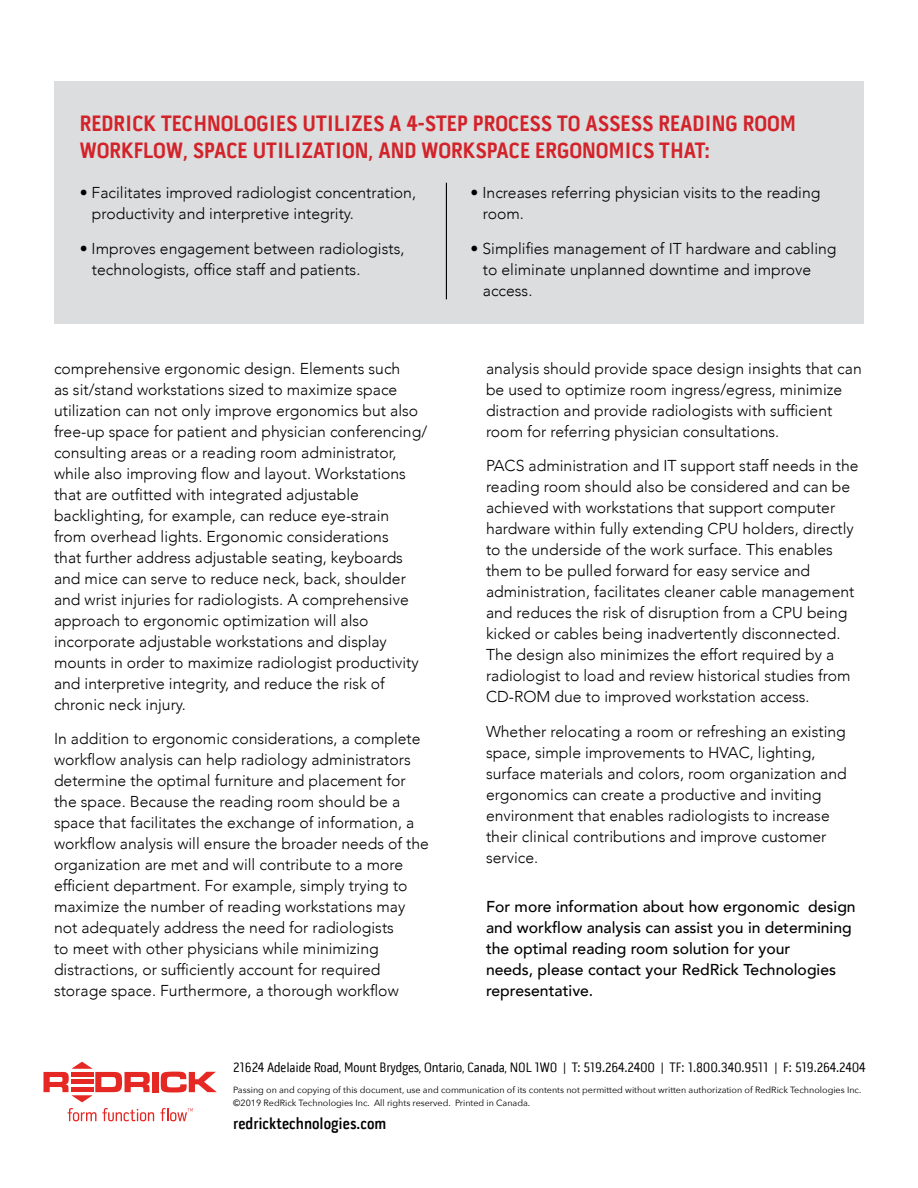
<style>
.page{position:relative;width:918px;height:1188px;background:#fff}
.page>*{position:absolute;margin:0;border:0;box-sizing:border-box;transform-origin:0 0}
.SUB-TITLE{font:700 22.5px/27px "Pill Gothic 300 mg";color:#d2232a}
.t1{font:600 16.5px "Pill Gothic 300 mg";color:#000}
.COPY{font:300 15.75px/21px "Avenir";color:#000}
.COPY-2{font:500 15.75px/21px "Avenir";color:#000}
.t2{font:13.8px "Pill Gothic 300 mg";letter-spacing:-.01em;color:#000}
.t3{font:9px "Avenir Next";color:#000}
</style>
<div class="page">
<div style="left:152px;top:1072px;width:6px;height:20px;background:#e52823"></div>
<svg style="left:161px;top:1072px;width:56px;height:20px"></svg>
<svg style="left:43px;top:1062px;width:107px;height:40px"></svg>
<hr style="left:71px;top:1088px;width:22px;height:4px;background:#e52823">
<svg style="left:68px;top:1108px;width:28px;height:13px"></svg>
<svg style="left:102px;top:1108px;width:52px;height:13px"></svg>
<svg style="left:160px;top:1108px;width:33px;height:13px"></svg>
<div style="left:54px;top:81px;width:810px;height:242px;background:#dcddde"></div>
<hr style="left:446px;top:183px;width:1px;height:116px;background:#000">
<p class="SUB-TITLE" style="left:80px;top:110px;width:718px">REDRICK TECHNOLOGIES UTILIZES A 4-STEP PROCESS TO ASSESS READING ROOM<br>WORKFLOW, SPACE UTILIZATION, AND WORKSPACE ERGONOMICS THAT:</p>
<p class="COPY" style="left:80px;top:183px;width:338px">• Facilitates improved radiologist concentration,</p>
<p class="COPY" style="left:92px;top:204px;width:263px">productivity and interpretive integrity.</p>
<p class="COPY" style="left:80px;top:238px;width:326px">• Improves engagement between radiologists,</p>
<p class="COPY" style="left:92px;top:259px;width:270px">technologists, office staff and patients.</p>
<p class="COPY" style="left:471px;top:183px;width:351px">• Increases referring physician visits to the reading</p>
<p class="COPY" style="left:483px;top:204px;width:43px">room.</p>
<p class="COPY" style="left:471px;top:238px;width:367px">• Simplifies management of IT hardware and cabling</p>
<p class="COPY" style="left:483px;top:259px;width:330px">to eliminate unplanned downtime and improve</p>
<p class="COPY" style="left:483px;top:280px;width:51px">access.</p>
<p class="COPY" style="left:54px;top:358px;width:375px">comprehensive ergonomic design. Elements such<br>as sit/stand workstations sized to maximize space utilization can not only improve ergonomics but also free-up space for patient and physician conferencing/ consulting areas or a reading room administrator, while also improving flow and layout. Workstations that are outfitted with integrated adjustable backlighting, for example, can reduce eye-strain<br>from overhead lights. Ergonomic considerations<br>that further address adjustable seating, keyboards and mice can serve to reduce neck, back, shoulder and wrist injuries for radiologists. A comprehensive approach to ergonomic optimization will also incorporate adjustable workstations and display mounts in order to maximize radiologist productivity and interpretive integrity, and reduce the risk of chronic neck injury.</p>
<p class="COPY" style="left:54px;top:728px;width:377px">In addition to ergonomic considerations, a complete workflow analysis can help radiology administrators determine the optimal furniture and placement for the space. Because the reading room should be a space that facilitates the exchange of information, a workflow analysis will ensure the broader needs of the organization are met and will contribute to a more efficient department. For example, simply trying to maximize the number of reading workstations may not adequately address the need for radiologists<br>to meet with other physicians while minimizing distractions, or sufficiently account for required storage space. Furthermore, a thorough workflow</p>
<p class="COPY" style="left:486px;top:358px;width:377px">analysis should provide space design insights that can be used to optimize room ingress/egress, minimize distraction and provide radiologists with sufficient room for referring physician consultations.</p>
<p class="COPY" style="left:486px;top:455px;width:374px">PACS administration and IT support staff needs in the reading room should also be considered and can be achieved with workstations that support computer hardware within fully extending CPU holders, directly to the underside of the work surface. This enables them to be pulled forward for easy service and administration, facilitates cleaner cable management and reduces the risk of disruption from a CPU being kicked or cables being inadvertently disconnected.<br>The design also minimizes the effort required by a radiologist to load and review historical studies from CD-ROM due to improved workstation access.</p>
<p class="COPY" style="left:486px;top:721px;width:362px">Whether relocating a room or refreshing an existing space, simple improvements to HVAC, lighting, surface materials and colors, room organization and ergonomics can create a productive and inviting environment that enables radiologists to increase their clinical contributions and improve customer service.</p>
<p class="COPY-2" style="left:486px;top:896px;width:371px">For more information about how ergonomic design and workflow analysis can assist you in determining the optimal reading room solution for your<br>needs, please contact your RedRick Technologies representative.</p>
<p class="t2" style="left:233px;top:1059px;width:634px">21624 Adelaide Road, Mount Brydges, Ontario, Canada, N0L 1W0 | T: 519.264.2400 | TF: 1.800.340.9511 | F: 519.264.2404</p>
<p class="t3" style="left:233px;top:1082px;width:630px">Passing on and copying of this document, use and communication of its contents not permitted without written authorization of RedRick Technologies Inc.</p>
<p class="t3" style="left:233px;top:1096px;width:299px">©2019 RedRick Technologies Inc. All rights reserved. Printed in Canada.</p>
<p class="t1" style="left:233px;top:1113px;width:155px">redricktechnologies.com</p>
</div>
